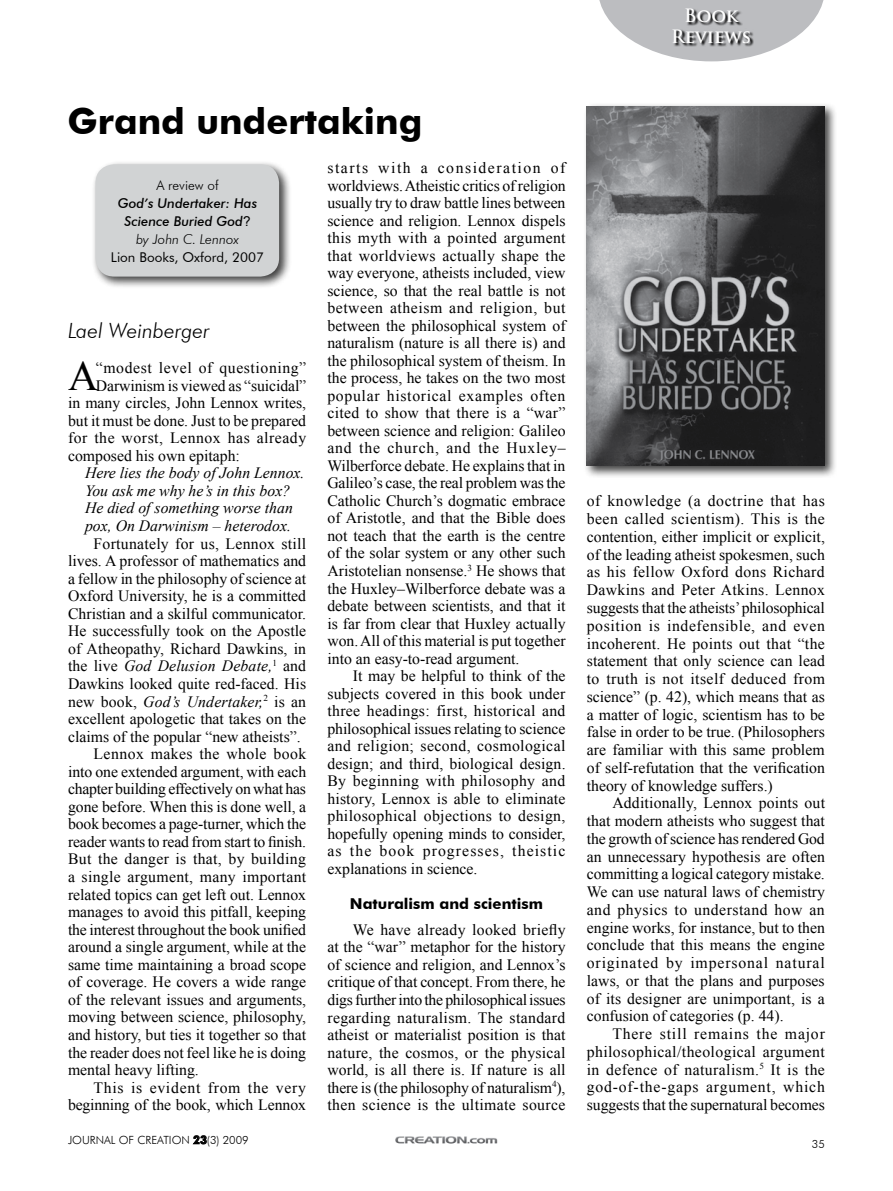
<style>
.page{position:relative;width:893px;height:1191px;background:#fff}
.page>*{position:absolute;margin:0;border:0;box-sizing:border-box;transform-origin:0 0}
.t1{font:41.85px "Times New Roman";color:#000}
.t2{font:700 36px "Futura BT";color:#000}
.t3{font:italic 300 21px "Futura BT";color:#000}
.t4{font:700 18px/21px "Trajan Pro";color:#fff;text-align:center}
.t5{font:15.75px/17.5px "Times New Roman";color:#000;text-align:justify}
.t6{font:italic 15.75px/17.5px "Times New Roman";color:#000}
.t7{font:15.75px "Times New Roman";letter-spacing:.02em;color:#000}
.t8{font:15.75px "Times New Roman";letter-spacing:.035em;color:#000}
.t9{font:15.75px "Times New Roman";letter-spacing:.045em;color:#000}
.t10{font:15.75px "Times New Roman";letter-spacing:.03em;color:#000}
.t11{font:700 15px "Futura BT";color:#000}
.t12{font:italic 500 13.5px/18px "Futura BT";color:#000;text-align:center}
.t13{font:13.5px "Futura BT";color:#000}
.t14{font:300 13.5px "Futura BT";color:#000}
.t15{font:300 11.25px "Futura BT";color:#000}
.s1{font-family:"Arial";font-weight:400;font-style:normal}
.s2{font-weight:300}
.s3{font-style:normal}
.s4{font-weight:800}
</style>
<div class="page">
<svg style="left:599px;top:0;width:225px;height:61px"></svg>
<svg style="left:672px;top:9px;width:82px;height:38px;background:#97989b"></svg>
<svg style="left:193px;top:1135px;width:14px;height:9px"></svg>
<div style="left:583px;top:102px;width:254px;height:376px;background:#000;opacity:.75"></div>
<img style="left:587px;top:106px;width:238px;height:360px">
<div style="left:91px;top:160px;width:201px;height:129px;background:#000;opacity:.75"></div>
<div style="left:95px;top:164px;width:184px;height:112px;background:#d1d3d4;border-radius:19px"></div>
<img style="left:395px;top:1136px;width:102px;height:8px">
<p class="t4" style="left:671px;top:5px;width:82px">Book<br>Reviews</p>
<h2 class="t2" style="left:68px;top:99px;width:356px">Grand undertaking</h2>
<p class="t5" style="left:327px;top:159px;width:240px">starts with a consideration of worldviews. Atheistic critics of religion usually try to draw battle lines between science and religion. Lennox dispels this myth with a pointed argument that worldviews actually shape the way everyone, atheists included, view science, so that the real battle is not between atheism and religion, but between the philosophical system of naturalism (nature is all there is) and the philosophical system of theism. In the process, he takes on the two most popular historical examples often cited to show that there is a “war” between science and religion: Galileo and the church, and the Huxley– Wilberforce debate. He explains that in Galileo’s case, the real problem was the Catholic Church’s dogmatic embrace of Aristotle, and that the Bible does not teach that the earth is the centre of the solar system or any other such Aristotelian nonsense.<sup>3</sup> He shows that the Huxley–Wilberforce debate was a debate between scientists, and that it is far from clear that Huxley actually won. All of this material is put together into an easy-to-read argument.</p>
<p class="t5" style="left:327px;top:667px;width:240px;text-indent:26px">It may be helpful to think of the subjects covered in this book under three headings: first, historical and philosophical issues relating to science and religion; second, cosmological design; and third, biological design.<br>By beginning with philosophy and history, Lennox is able to eliminate philosophical objections to design, hopefully opening minds to consider, as the book progresses, theistic explanations in science.</p>
<p class="t11" style="left:350px;top:894px;width:195px">Naturalism and scientism</p>
<p class="t5" style="left:327px;top:920px;width:240px;text-indent:26px">We have already looked briefly at the “war” metaphor for the history of science and religion, and Lennox’s critique of that concept. From there, he digs further into the philosophical issues regarding naturalism. The standard atheist or materialist position is that nature, the cosmos, or the physical world, is all there is. If nature is all there is (the philosophy of naturalism<sup>4</sup>), then science is the ultimate source</p>
<p class="t14" style="left:156px;top:177px;width:64px">A review of</p>
<p class="t12" style="left:118px;top:194px;width:141px">God’s Undertaker: Has<br>Science Buried God<span class="s1">? </span><span class="s2">by John C. Lennox</span></p>
<p class="t13" style="left:111px;top:249px;width:155px">Lion Books, Oxford, 2007</p>
<h3 class="t3" style="left:68px;top:317px;width:143px">Lael Weinberger</h3>
<h1 class="t1" style="left:68px;top:348px;width:32px">A</h1>
<p class="t8" style="left:96px;top:357px;width:212px">“modest level of questioning”</p>
<p class="t5" style="left:96px;top:376px;width:212px">Darwinism is viewed as “suicidal”</p>
<p class="t5" style="left:68px;top:394px;width:240px">in many circles, John Lennox writes,</p>
<p class="t5" style="left:68px;top:411px;width:240px">but it must be done. Just to be prepared</p>
<p class="t8" style="left:68px;top:427px;width:240px">for the worst, Lennox has already</p>
<p class="t5" style="left:68px;top:446px;width:173px">composed his own epitaph:</p>
<p class="t6" style="left:85px;top:464px;width:221px">Here lies the body of John Lennox.<br>You ask me why he’s in this box?<br>He died of something worse than pox, On Darwinism – heterodox.</p>
<p class="t5" style="left:94px;top:534px;width:214px">Fortunately for us, Lennox still</p>
<p class="t5" style="left:68px;top:552px;width:240px">lives. A professor of mathematics and</p>
<p class="t5" style="left:68px;top:569px;width:240px">a fellow in the philosophy of science at</p>
<p class="t5" style="left:68px;top:587px;width:240px">Oxford University, he is a committed</p>
<p class="t5" style="left:68px;top:604px;width:240px">Christian and a skilful communicator.</p>
<p class="t5" style="left:68px;top:622px;width:240px">He successfully took on the Apostle</p>
<p class="t5" style="left:68px;top:639px;width:239px">of Atheopathy, Richard Dawkins, in</p>
<p class="t6" style="left:68px;top:657px;width:240px"><span class="s3">the live</span> God Delusion Debate,<sup>1</sup> <span class="s3">and</span></p>
<p class="t5" style="left:68px;top:674px;width:240px">Dawkins looked quite red-faced. His</p>
<p class="t6" style="left:68px;top:692px;width:240px"><span class="s3">new book,</span> God’s Undertaker,<sup>2</sup> <span class="s3">is an</span></p>
<p class="t5" style="left:68px;top:709px;width:240px">excellent apologetic that takes on the</p>
<p class="t5" style="left:68px;top:727px;width:234px">claims of the popular “new atheists”.</p>
<p class="t10" style="left:94px;top:743px;width:214px">Lennox makes the whole book</p>
<p class="t5" style="left:68px;top:762px;width:240px">into one extended argument, with each</p>
<p class="t5" style="left:68px;top:780px;width:240px">chapter building effectively on what has</p>
<p class="t5" style="left:68px;top:797px;width:240px">gone before. When this is done well, a</p>
<p class="t5" style="left:68px;top:815px;width:240px">book becomes a page-turner, which the</p>
<p class="t5" style="left:68px;top:832px;width:240px">reader wants to read from start to finish.</p>
<p class="t7" style="left:68px;top:848px;width:239px">But the danger is that, by building</p>
<p class="t7" style="left:68px;top:866px;width:240px">a single argument, many important</p>
<p class="t5" style="left:68px;top:885px;width:240px">related topics can get left out. Lennox</p>
<p class="t5" style="left:68px;top:902px;width:240px">manages to avoid this pitfall, keeping</p>
<p class="t5" style="left:68px;top:920px;width:240px">the interest throughout the book unified</p>
<p class="t5" style="left:68px;top:938px;width:240px">around a single argument, while at the</p>
<p class="t5" style="left:68px;top:955px;width:240px">same time maintaining a broad scope</p>
<p class="t5" style="left:68px;top:973px;width:240px">of coverage. He covers a wide range</p>
<p class="t5" style="left:68px;top:990px;width:240px">of the relevant issues and arguments,</p>
<p class="t5" style="left:68px;top:1008px;width:240px">moving between science, philosophy,</p>
<p class="t5" style="left:68px;top:1025px;width:240px">and history, but ties it together so that</p>
<p class="t5" style="left:68px;top:1043px;width:239px">the reader does not feel like he is doing</p>
<p class="t5" style="left:68px;top:1060px;width:132px">mental heavy lifting.</p>
<p class="t9" style="left:94px;top:1076px;width:214px">This is evident from the very</p>
<p class="t5" style="left:68px;top:1095px;width:240px">beginning of the book, which Lennox</p>
<p class="t15" style="left:68px;top:1133px;width:182px">JOURNAL OF CREATION <span class="s4">23</span>(3) 2009</p>
<p class="t5" style="left:587px;top:492px;width:240px">of knowledge (a doctrine that has been called scientism). This is the contention, either implicit or explicit, of the leading atheist spokesmen, such as his fellow Oxford dons Richard Dawkins and Peter Atkins. Lennox suggests that the atheists’ philosophical position is indefensible, and even incoherent. He points out that “the statement that only science can lead to truth is not itself deduced from science” (p. 42), which means that as a matter of logic, scientism has to be false in order to be true. (Philosophers are familiar with this same problem of self-refutation that the verification theory of knowledge suffers.)</p>
<p class="t5" style="left:587px;top:794px;width:240px;text-indent:26px">Additionally, Lennox points out that modern atheists who suggest that the growth of science has rendered God an unnecessary hypothesis are often committing a logical category mistake.<br>We can use natural laws of chemistry and physics to understand how an engine works, for instance, but to then conclude that this means the engine originated by impersonal natural laws, or that the plans and purposes of its designer are unimportant, is a confusion of categories (p. 44).</p>
<p class="t5" style="left:587px;top:1024px;width:240px;text-indent:26px">There still remains the major philosophical/theological argument in defence of naturalism.<sup>5</sup> It is the god-of-the-gaps argument, which suggests that the supernatural becomes</p>
<p class="t15" style="left:812px;top:1136px;width:14px">35</p>
</div>
